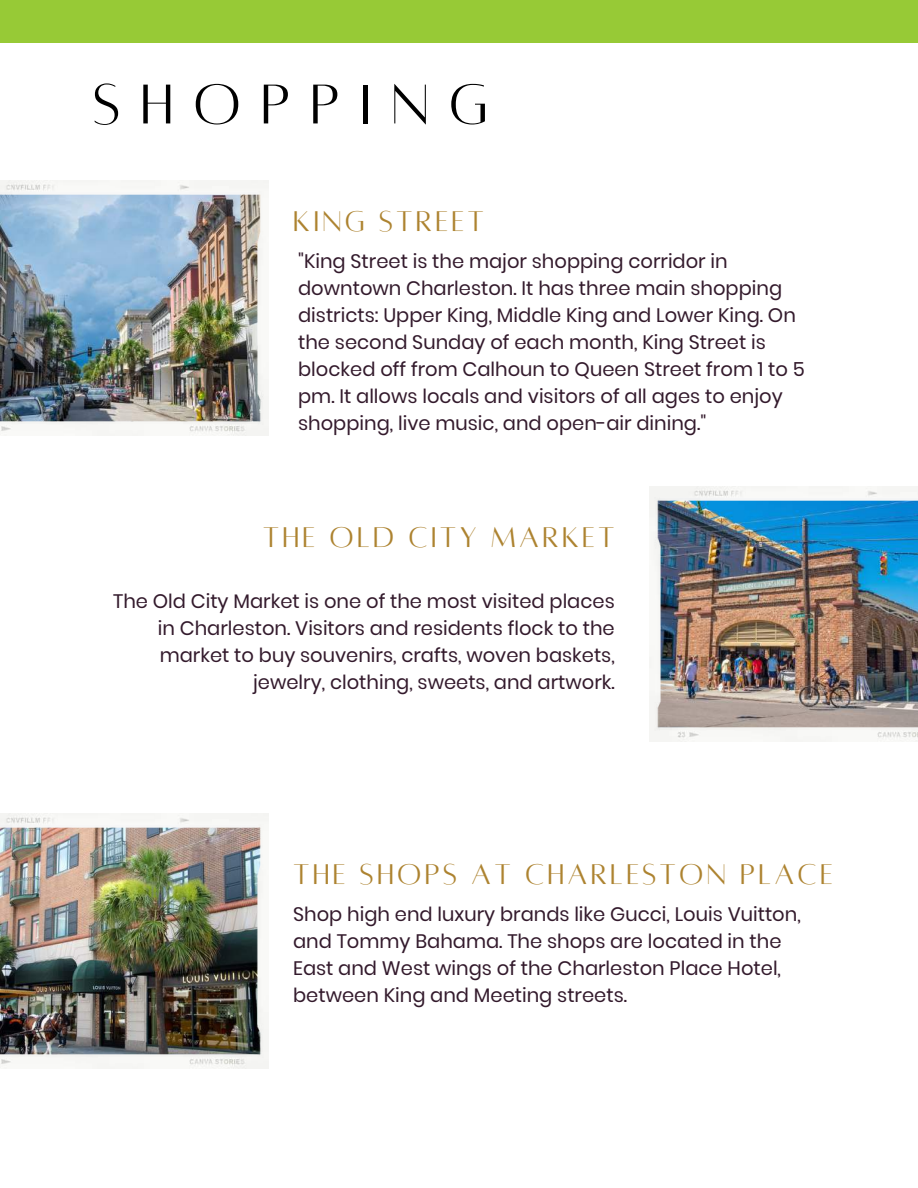
<style>
.page{position:relative;width:918px;height:1188px;background:#fff}
.page>*{position:absolute;margin:0;border:0;box-sizing:border-box;transform-origin:0 0}
.t1{font:61.8px "Alta regular";letter-spacing:.32em;color:#000}
.t2{font:31.5px "Alta regular";letter-spacing:.1em;color:#ad8330}
.t3{font:19.5px/27px "Poppins";color:#331a2c}
</style>
<div class="page">
<img style="left:0;top:181px;width:268px;height:255px">
<img style="left:649px;top:487px;width:269px;height:255px">
<img style="left:0;top:814px;width:268px;height:255px">
<div style="left:0;top:0;width:918px;height:43px;background:#97ca36"></div>
<h1 class="t1" style="left:93px;top:74px;width:396px">SHOPPING</h1>
<h2 class="t2" style="left:293px;top:206px;width:193px">KING STREET</h2>
<p class="t3" style="left:298px;top:248px;width:508px">"King Street is the major shopping corridor in downtown Charleston. It has three main shopping districts: Upper King, Middle King and Lower King. On the second Sunday of each month, King Street is blocked off from Calhoun to Queen Street from 1 to 5 pm. It allows locals and visitors of all ages to enjoy shopping, live music, and open-air dining."</p>
<h2 class="t2" style="left:263px;top:522px;width:354px">THE OLD CITY MARKET</h2>
<p class="t3" style="left:113px;top:588px;width:503px;text-align:right">The Old City Market is one of the most visited places in Charleston. Visitors and residents flock to the market to buy souvenirs, crafts, woven baskets, jewelry, clothing, sweets, and artwork.</p>
<h2 class="t2" style="left:293px;top:858px;width:541px">THE SHOPS AT CHARLESTON PLACE</h2>
<p class="t3" style="left:293px;top:901px;width:509px">Shop high end luxury brands like Gucci, Louis Vuitton, and Tommy Bahama. The shops are located in the East and West wings of the Charleston Place Hotel, between King and Meeting streets.</p>
</div>
